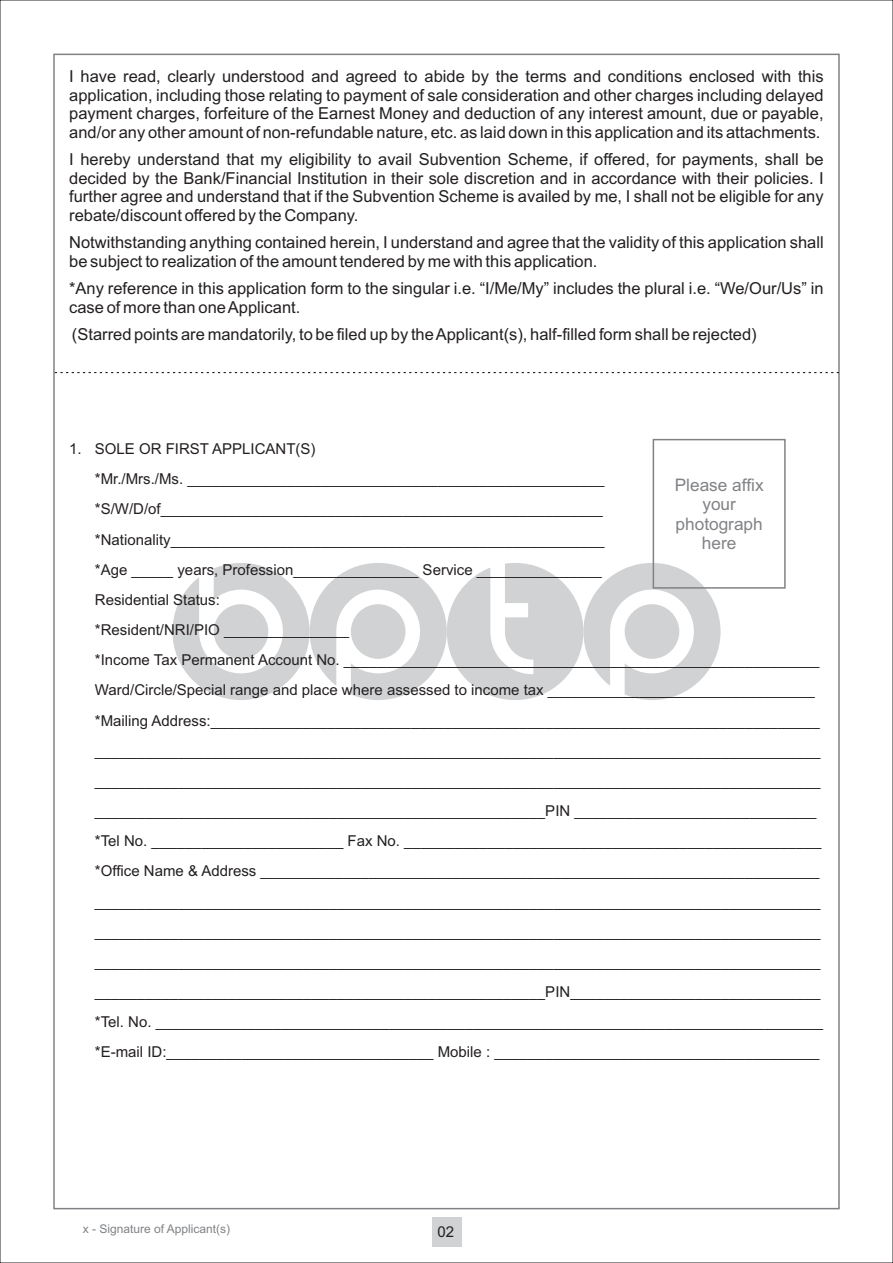
<style>
.page{position:relative;width:893px;height:1263px;background:#fff}
.page>*{position:absolute;margin:0;border:0;box-sizing:border-box;transform-origin:0 0}
.t1{font:17.25px/19.2px "Arial";color:#808285;text-align:center}
.t2{font:16.5px/18.5px "Arial";color:#231f20;text-align:justify}
.t3{font:15px/30.2px "Arial";color:#231f20}
.t4{font:12px "Arial";color:#808285}
</style>
<div class="page">
<svg style="left:172px;top:563px;width:549px;height:137px"></svg>
<svg style="left:54px;top:372px;width:785px;height:1px"></svg>
<div style="left:653px;top:439px;width:133px;height:150px;border:2px solid #808285"></div>
<div style="left:431px;top:1217px;width:30px;height:30px;background:#d1d2d4"></div>
<p class="t2" style="left:69px;top:69px;width:756px">I have read, clearly understood and agreed to abide by the terms and conditions enclosed with this application, including those relating to payment of sale consideration and other charges including delayed payment charges, forfeiture of the Earnest Money and deduction of any interest amount, due or payable, and/or any other amount of non-refundable nature, etc. as laid down in this application and its attachments.</p>
<p class="t2" style="left:69px;top:152px;width:756px">I hereby understand that my eligibility to avail Subvention Scheme, if offered, for payments, shall be decided by the Bank/Financial Institution in their sole discretion and in accordance with their policies. I further agree and understand that if the Subvention Scheme is availed by me, I shall not be eligible for any rebate/discount offered by the Company.</p>
<p class="t2" style="left:69px;top:235px;width:756px">Notwithstanding anything contained herein, I understand and agree that the validity of this application shall be subject to realization of the amount tendered by me with this application.</p>
<p class="t2" style="left:69px;top:281px;width:756px">*Any reference in this application form to the singular i.e. “I/Me/My” includes the plural i.e. “We/Our/Us” in case of more than one Applicant.</p>
<p class="t2" style="left:72px;top:327px;width:686px">(Starred points are mandatorily, to be filed up by the Applicant(s), half-filled form shall be rejected)</p>
<p class="t3" style="left:95px;top:435px;width:730px;text-indent:-26px">1. SOLE OR FIRST APPLICANT(S)<br>*Mr./Mrs./Ms. __________________________________________________ *S/W/D/of_____________________________________________________ *Nationality____________________________________________________<br>*Age _____ years, Profession_______________ Service _______________<br>Residential Status:<br>*Resident/NRI/PIO _______________<br>*Income Tax Permanent Account No. _________________________________________________________ Ward/Circle/Special range and place where assessed to income tax ________________________________ *Mailing Address:_________________________________________________________________________ _______________________________________________________________________________________ _______________________________________________________________________________________ ______________________________________________________PIN _____________________________ *Tel No. _______________________ Fax No. __________________________________________________ *Office Name &amp; Address ___________________________________________________________________ _______________________________________________________________________________________ _______________________________________________________________________________________ _______________________________________________________________________________________ ______________________________________________________PIN______________________________ *Tel. No. ________________________________________________________________________________ *E-mail ID:________________________________ Mobile : _______________________________________</p>
<p class="t1" style="left:675px;top:477px;width:90px">Please affix your photograph here</p>
<p class="t4" style="left:83px;top:1225px;width:149px">x - Signature of Applicant(s)</p>
<p class="t3" style="left:437px;top:1218px;width:18px">02</p>
</div>
